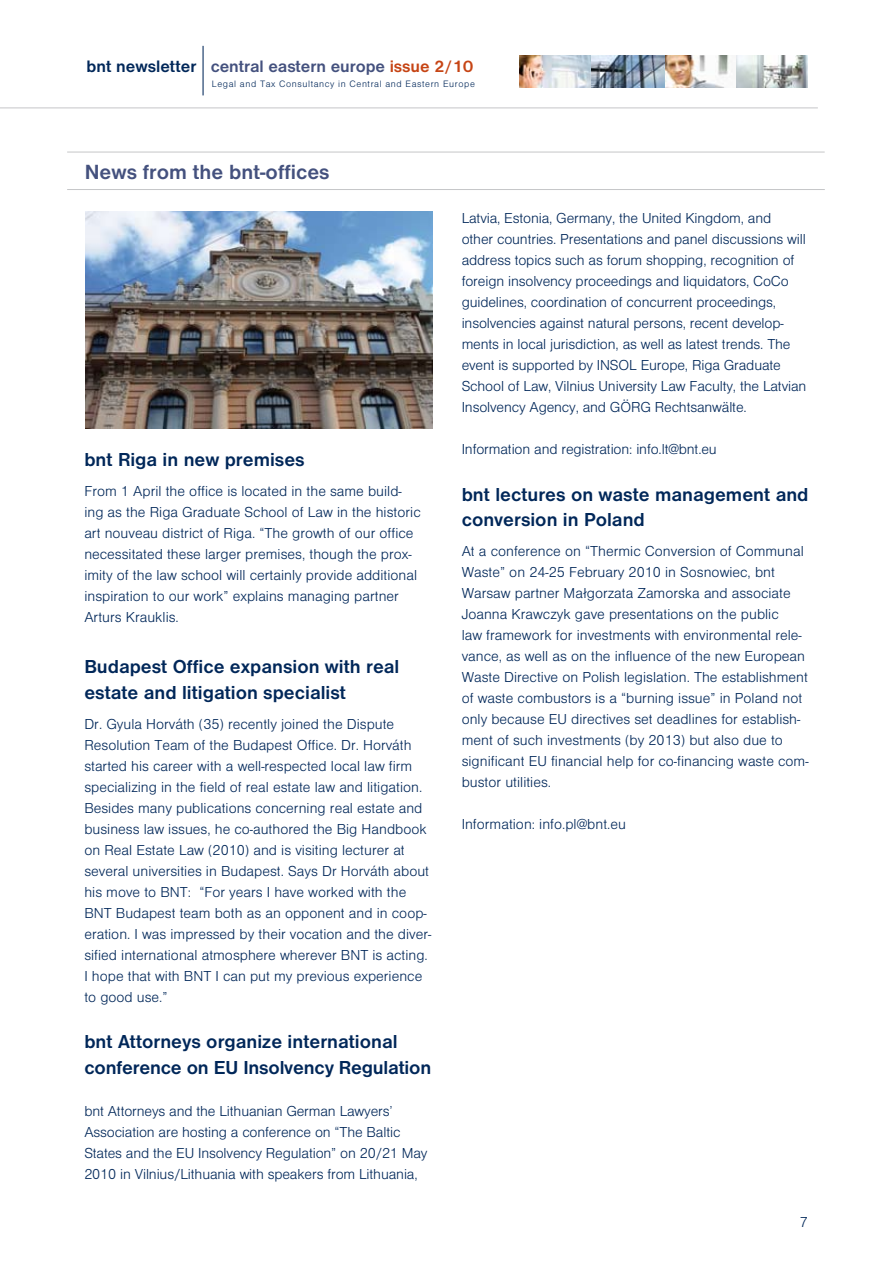
<style>
.page{position:relative;width:893px;height:1263px;background:#fff}
.page>*{position:absolute;margin:0;border:0;box-sizing:border-box;transform-origin:0 0}
.t1{font:700 21.3px "Nimbus San D";color:#44517e}
.t2{font:700 19.5px/25.5px "Nimbus San D";color:#002759}
.t3{font:700 17.25px "Nimbus San D";letter-spacing:-.005em;color:#44517e}
.t4{font:15px/21px "Nimbus San D Ligh";color:#002759}
.t5{font:9.6px "Nimbus San D Ligh";letter-spacing:.06em;color:#002759}
.s1{color:#002759}
.s2{color:#c64414}
</style>
<div class="page">
<hr style="left:203px;top:46px;width:1px;height:49px;background:#002759">
<img style="left:519px;top:56px;width:72px;height:31px">
<svg style="left:664px;top:56px;width:73px;height:31px"></svg>
<svg style="left:737px;top:56px;width:70px;height:31px"></svg>
<svg style="left:591px;top:56px;width:73px;height:31px;background:#7d8fa1"></svg>
<hr style="left:0;top:108px;width:818px;height:1px;background:#c5c6c8">
<hr style="left:67px;top:189px;width:758px;height:1px;background:#c5c6c8">
<hr style="left:67px;top:152px;width:758px;height:1px;background:#c5c6c8">
<img style="left:85px;top:211px;width:347px;height:217px">
<p class="t3" style="left:86px;top:56px;width:389px"><span class="s1">bnt newsletter</span> central eastern europe <span class="s2">issue 2/10</span></p>
<p class="t5" style="left:212px;top:78px;width:264px">Legal and Tax Consultancy in Central and Eastern Europe</p>
<h1 class="t1" style="left:85px;top:160px;width:246px">News from the bnt-offices</h1>
<h2 class="t2" style="left:84px;top:447px;width:222px">bnt Riga in new premises</h2>
<p class="t4" style="left:84px;top:480px;width:338px">From 1 April the office is located in the same build&shy;ing as the Riga Graduate School of Law in the historic art nouveau district of Riga. “The growth of our office necessitated these larger premises, though the prox&shy;imity of the law school will certainly provide additional inspiration to our work” explains managing partner Arturs Krauklis.</p>
<h2 class="t2" style="left:84px;top:654px;width:317px">Budapest Office expansion with real estate and litigation specialist</h2>
<p class="t4" style="left:84px;top:713px;width:349px">Dr. Gyula Horváth (35) recently joined the Dispute Resolution Team of the Budapest Office. Dr. Horváth started his career with a well-respected local law firm specializing in the field of real estate law and litigation.<br>Besides many publications concerning real estate and business law issues, he co-authored the Big Handbook on Real Estate Law (2010) and is visiting lecturer at several universities in Budapest. Says Dr Horváth about his move to BNT: “For years I have worked with the BNT Budapest team both as an opponent and in coop&shy;eration. I was impressed by their vocation and the diver&shy;sified international atmosphere wherever BNT is acting.<br>I hope that with BNT I can put my previous experience to good use.”</p>
<h2 class="t2" style="left:84px;top:1029px;width:348px">bnt Attorneys organize international conference on EU Insolvency Regulation</h2>
<p class="t4" style="left:84px;top:1100px;width:345px">bnt Attorneys and the Lithuanian German Lawyers’ Association are hosting a conference on “The Baltic States and the EU Insolvency Regulation” on 20/21 May 2010 in Vilnius/Lithuania with speakers from Lithuania,</p>
<p class="t4" style="left:462px;top:208px;width:346px">Latvia, Estonia, Germany, the United Kingdom, and other countries. Presentations and panel discussions will address topics such as forum shopping, recognition of foreign insolvency proceedings and liquidators, CoCo guidelines, coordination of concurrent proceedings, insolvencies against natural persons, recent develop&shy;ments in local jurisdiction, as well as latest trends. The event is supported by INSOL Europe, Riga Graduate School of Law, Vilnius University Law Faculty, the Latvian Insolvency Agency, and GÖRG Rechtsanwälte.</p>
<p class="t4" style="left:462px;top:439px;width:257px">Information and registration: info.lt@bnt.eu</p>
<h2 class="t2" style="left:462px;top:481px;width:348px">bnt lectures on waste management and conversion in Poland</h2>
<p class="t4" style="left:462px;top:541px;width:348px">At a conference on “Thermic Conversion of Communal Waste” on 24-25 February 2010 in Sosnowiec, bnt Warsaw partner Małgorzata Zamorska and associate Joanna Krawczyk gave presentations on the public<br>law framework for investments with environmental rele&shy;vance, as well as on the influence of the new European Waste Directive on Polish legislation. The establishment of waste combustors is a “burning issue” in Poland not only because EU directives set deadlines for establish&shy;ment of such investments (by 2013) but also due to significant EU financial help for co-financing waste com&shy;bustor utilities.</p>
<p class="t4" style="left:462px;top:814px;width:166px">Information: info.pl@bnt.eu</p>
<p class="t4" style="left:800px;top:1211px;width:10px">7</p>
</div>
